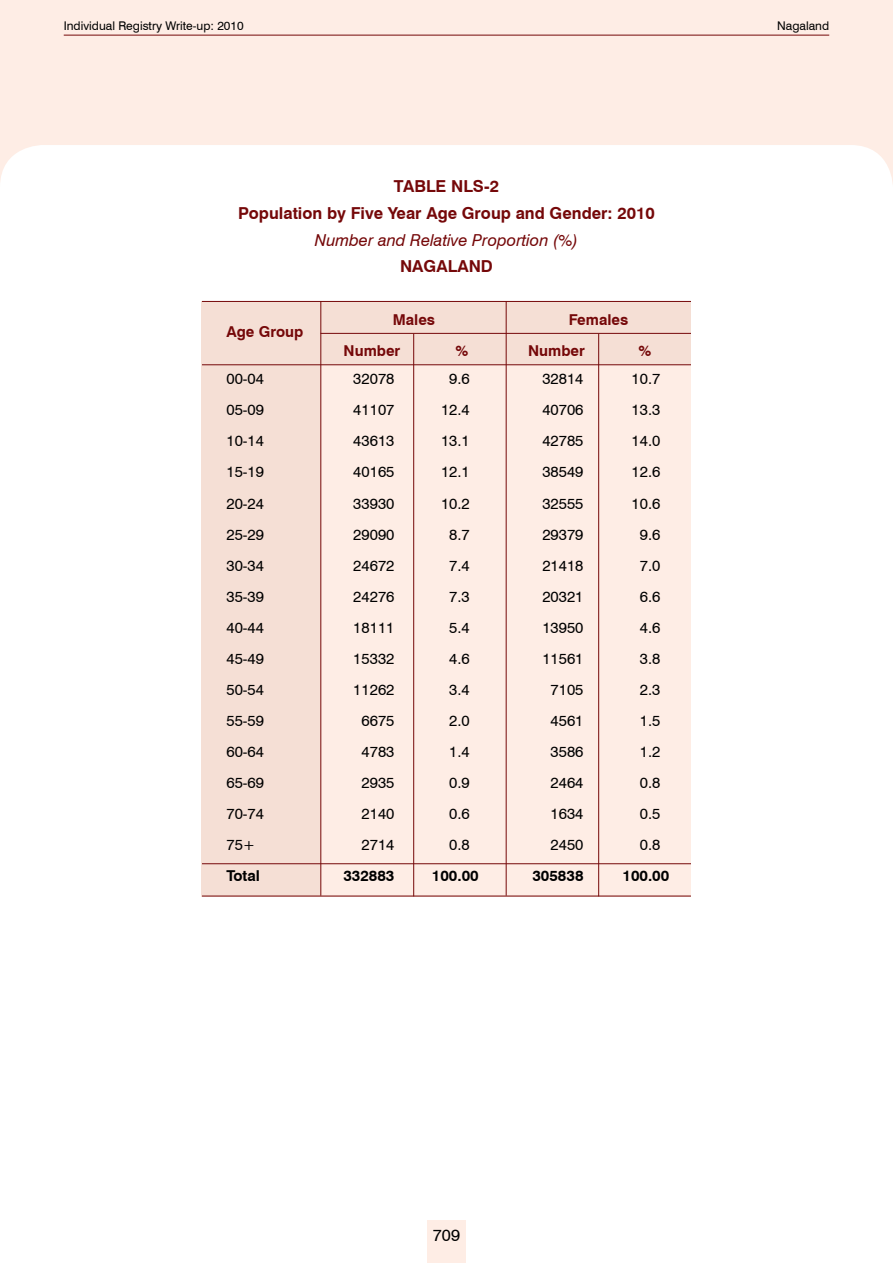
<style>
.page{position:relative;width:893px;height:1263px;background:#fff}
.page>*{position:absolute;margin:0;border:0;box-sizing:border-box;transform-origin:0 0}
.t1{font:700 16.5px/26.7px "Swiss 721 BT";color:#750809;text-align:center}
.t2{font:italic 16.5px "Swiss 721 BT";color:#750809}
.t3{font:16.5px "Swiss 721 BT";color:#000}
.t4{font:15px "Swiss 721 BT";color:#000}
.t5{font:700 15px "Swiss 721 BT";color:#750809}
.t6{font:700 15px "Swiss 721 BT";color:#000}
.t7{font:12px "Swiss 721 BT";color:#000}
</style>
<div class="page">
<div style="left:0;top:0;width:893px;height:211px;background:#feede5"></div>
<div style="left:0;top:145px;width:893px;height:1118px;background:#fff;border-radius:43px"></div>
<div style="left:427px;top:1220px;width:39px;height:43px;background:#feede5"></div>
<hr style="left:64px;top:35px;width:765px;height:1px;background:#750809">
<div style="left:202px;top:301px;width:489px;height:595px;background:#f5dfd5"></div>
<div style="left:321px;top:365px;width:370px;height:531px;background:#feede5"></div>
<hr style="left:202px;top:896px;width:489px;height:1px;background:#750809">
<hr style="left:202px;top:863px;width:489px;height:1px;background:#750809">
<hr style="left:320px;top:333px;width:371px;height:1px;background:#750809">
<hr style="left:202px;top:301px;width:489px;height:1px;background:#750809">
<hr style="left:202px;top:364px;width:489px;height:1px;background:#750809">
<hr style="left:320px;top:301px;width:1px;height:595px;background:#750809">
<hr style="left:506px;top:301px;width:1px;height:595px;background:#750809">
<hr style="left:413px;top:334px;width:1px;height:562px;background:#750809">
<hr style="left:598px;top:334px;width:1px;height:562px;background:#750809">
<p class="t7" style="left:64px;top:19px;width:181px">Individual Registry Write-up: 2010</p>
<p class="t7" style="left:777px;top:19px;width:54px">Nagaland</p>
<p class="t1" style="left:238px;top:173px;width:418px">TABLE NLS-2<br>Population by Five Year Age Group and Gender: 2010</p>
<p class="t2" style="left:315px;top:230px;width:265px">Number and Relative Proportion (%)</p>
<p class="t1" style="left:400px;top:253px;width:94px">NAGALAND</p>
<p class="t5" style="left:226px;top:322px;width:78px">Age Group</p>
<p class="t5" style="left:393px;top:310px;width:44px">Males</p>
<p class="t5" style="left:569px;top:310px;width:61px">Females</p>
<p class="t5" style="left:344px;top:341px;width:58px">Number</p>
<p class="t5" style="left:455px;top:341px;width:14px">%</p>
<p class="t5" style="left:528px;top:341px;width:58px">Number</p>
<p class="t5" style="left:638px;top:341px;width:14px">%</p>
<p class="t4" style="left:226px;top:370px;width:39px">00-04</p>
<p class="t4" style="left:353px;top:370px;width:43px">32078</p>
<p class="t4" style="left:449px;top:370px;width:22px">9.6</p>
<p class="t4" style="left:542px;top:370px;width:43px">32814</p>
<p class="t4" style="left:631px;top:370px;width:30px">10.7</p>
<p class="t4" style="left:226px;top:401px;width:39px">05-09</p>
<p class="t4" style="left:353px;top:401px;width:43px">41107</p>
<p class="t4" style="left:441px;top:401px;width:30px">12.4</p>
<p class="t4" style="left:542px;top:401px;width:43px">40706</p>
<p class="t4" style="left:631px;top:401px;width:30px">13.3</p>
<p class="t4" style="left:226px;top:432px;width:39px">10-14</p>
<p class="t4" style="left:353px;top:432px;width:43px">43613</p>
<p class="t4" style="left:441px;top:432px;width:30px">13.1</p>
<p class="t4" style="left:542px;top:432px;width:43px">42785</p>
<p class="t4" style="left:631px;top:432px;width:30px">14.0</p>
<p class="t4" style="left:226px;top:463px;width:39px">15-19</p>
<p class="t4" style="left:353px;top:463px;width:43px">40165</p>
<p class="t4" style="left:441px;top:463px;width:30px">12.1</p>
<p class="t4" style="left:542px;top:463px;width:43px">38549</p>
<p class="t4" style="left:631px;top:463px;width:30px">12.6</p>
<p class="t4" style="left:226px;top:494px;width:39px">20-24</p>
<p class="t4" style="left:353px;top:494px;width:43px">33930</p>
<p class="t4" style="left:441px;top:494px;width:30px">10.2</p>
<p class="t4" style="left:542px;top:494px;width:43px">32555</p>
<p class="t4" style="left:631px;top:494px;width:30px">10.6</p>
<p class="t4" style="left:226px;top:525px;width:39px">25-29</p>
<p class="t4" style="left:353px;top:525px;width:43px">29090</p>
<p class="t4" style="left:449px;top:525px;width:22px">8.7</p>
<p class="t4" style="left:542px;top:525px;width:43px">29379</p>
<p class="t4" style="left:640px;top:525px;width:22px">9.6</p>
<p class="t4" style="left:226px;top:556px;width:39px">30-34</p>
<p class="t4" style="left:353px;top:556px;width:43px">24672</p>
<p class="t4" style="left:449px;top:556px;width:22px">7.4</p>
<p class="t4" style="left:542px;top:556px;width:43px">21418</p>
<p class="t4" style="left:640px;top:556px;width:22px">7.0</p>
<p class="t4" style="left:226px;top:587px;width:39px">35-39</p>
<p class="t4" style="left:353px;top:587px;width:43px">24276</p>
<p class="t4" style="left:449px;top:587px;width:22px">7.3</p>
<p class="t4" style="left:542px;top:587px;width:43px">20321</p>
<p class="t4" style="left:640px;top:587px;width:22px">6.6</p>
<p class="t4" style="left:226px;top:618px;width:39px">40-44</p>
<p class="t4" style="left:353px;top:618px;width:43px">18111</p>
<p class="t4" style="left:449px;top:618px;width:22px">5.4</p>
<p class="t4" style="left:542px;top:618px;width:43px">13950</p>
<p class="t4" style="left:640px;top:618px;width:22px">4.6</p>
<p class="t4" style="left:226px;top:649px;width:39px">45-49</p>
<p class="t4" style="left:353px;top:649px;width:43px">15332</p>
<p class="t4" style="left:449px;top:649px;width:22px">4.6</p>
<p class="t4" style="left:542px;top:649px;width:43px">11561</p>
<p class="t4" style="left:640px;top:649px;width:22px">3.8</p>
<p class="t4" style="left:226px;top:680px;width:39px">50-54</p>
<p class="t4" style="left:353px;top:680px;width:43px">11262</p>
<p class="t4" style="left:449px;top:680px;width:22px">3.4</p>
<p class="t4" style="left:551px;top:680px;width:34px">7105</p>
<p class="t4" style="left:640px;top:680px;width:22px">2.3</p>
<p class="t4" style="left:226px;top:711px;width:39px">55-59</p>
<p class="t4" style="left:362px;top:711px;width:34px">6675</p>
<p class="t4" style="left:449px;top:711px;width:22px">2.0</p>
<p class="t4" style="left:551px;top:711px;width:34px">4561</p>
<p class="t4" style="left:640px;top:711px;width:22px">1.5</p>
<p class="t4" style="left:226px;top:742px;width:39px">60-64</p>
<p class="t4" style="left:362px;top:742px;width:34px">4783</p>
<p class="t4" style="left:449px;top:742px;width:22px">1.4</p>
<p class="t4" style="left:551px;top:742px;width:34px">3586</p>
<p class="t4" style="left:640px;top:742px;width:22px">1.2</p>
<p class="t4" style="left:226px;top:773px;width:39px">65-69</p>
<p class="t4" style="left:362px;top:773px;width:34px">2935</p>
<p class="t4" style="left:449px;top:773px;width:22px">0.9</p>
<p class="t4" style="left:551px;top:773px;width:34px">2464</p>
<p class="t4" style="left:640px;top:773px;width:22px">0.8</p>
<p class="t4" style="left:226px;top:804px;width:39px">70-74</p>
<p class="t4" style="left:362px;top:804px;width:34px">2140</p>
<p class="t4" style="left:449px;top:804px;width:22px">0.6</p>
<p class="t4" style="left:551px;top:804px;width:34px">1634</p>
<p class="t4" style="left:640px;top:804px;width:22px">0.5</p>
<p class="t4" style="left:226px;top:835px;width:30px">75+</p>
<p class="t4" style="left:362px;top:835px;width:34px">2714</p>
<p class="t4" style="left:449px;top:835px;width:22px">0.8</p>
<p class="t4" style="left:551px;top:835px;width:34px">2450</p>
<p class="t4" style="left:640px;top:835px;width:22px">0.8</p>
<p class="t6" style="left:226px;top:866px;width:35px">Total</p>
<p class="t6" style="left:343px;top:866px;width:53px">332883</p>
<p class="t6" style="left:432px;top:866px;width:48px">100.00</p>
<p class="t6" style="left:532px;top:866px;width:53px">305838</p>
<p class="t6" style="left:622px;top:866px;width:48px">100.00</p>
<p class="t3" style="left:433px;top:1225px;width:29px">709</p>
</div>
